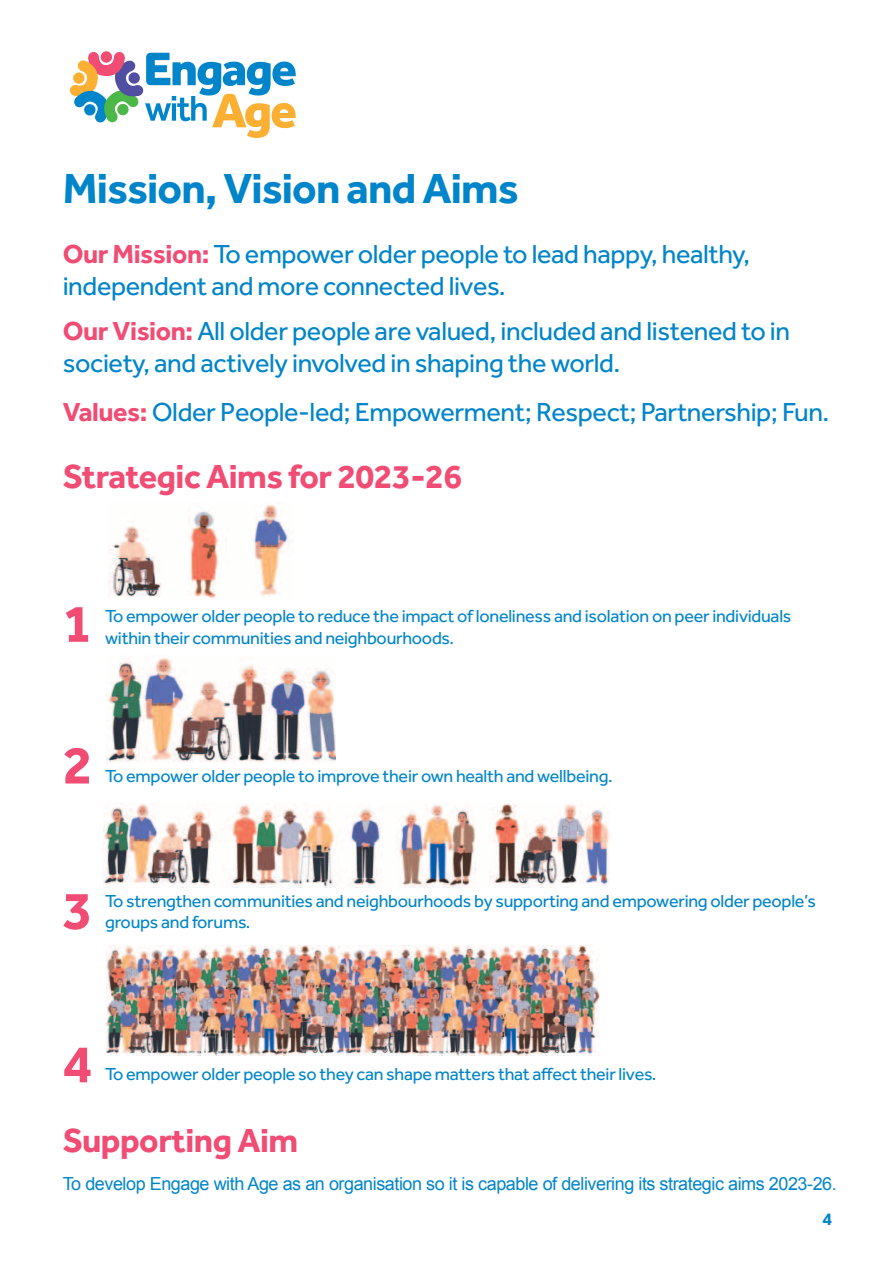
<style>
.page{position:relative;width:893px;height:1263px;background:#fff}
.page>*{position:absolute;margin:0;border:0;box-sizing:border-box;transform-origin:0 0}
.t1{font:700 54.9px "Effra";color:#f04c74}
.t2{font:700 43.5px "Effra";letter-spacing:-.02em;color:#0085ca}
.t3{font:700 34.5px "Effra";letter-spacing:-.015em;color:#f04c74}
.t4{font:27px/32.4px "Effra";letter-spacing:-.015em;color:#0085ca}
.t5{font:18px/21.6px "Effra";letter-spacing:-.015em;color:#0085ca}
.t6{font:18px "Arial";letter-spacing:-.025em;color:#0085ca}
.t7{font:700 18px "Effra";color:#0085ca}
.s1{font-weight:700;color:#f04c74}
</style>
<div class="page">
<svg style="left:101px;top:51px;width:11px;height:12px"></svg>
<svg style="left:70px;top:53px;width:226px;height:85px"></svg>
<img style="left:109px;top:502px;width:184px;height:97px">
<img style="left:103px;top:803px;width:507px;height:84px">
<img style="left:106px;top:945px;width:493px;height:111px">
<img style="left:107px;top:658px;width:228px;height:104px">
<p class="t2" style="left:63px;top:162px;width:458px">Mission, Vision and Aims</p>
<p class="t4" style="left:63px;top:237px;width:689px"><span class="s1">Our Mission:</span> To empower older people to lead happy, healthy, independent and more connected lives.</p>
<p class="t4" style="left:63px;top:314px;width:729px"><span class="s1">Our Vision:</span> All older people are valued, included and listened to in society, and actively involved in shaping the world.</p>
<p class="t4" style="left:63px;top:396px;width:768px"><span class="s1">Values:</span> Older People-led; Empowerment; Respect; Partnership; Fun.</p>
<p class="t3" style="left:63px;top:455px;width:401px">Strategic Aims for 2023-26</p>
<p class="t1" style="left:63px;top:590px;width:31px">1</p>
<p class="t5" style="left:105px;top:605px;width:688px">To empower older people to reduce the impact of loneliness and isolation on peer individuals within their communities and neighbourhoods.</p>
<p class="t1" style="left:63px;top:731px;width:31px">2</p>
<p class="t5" style="left:105px;top:765px;width:509px">To empower older people to improve their own health and wellbeing.</p>
<p class="t1" style="left:63px;top:876px;width:31px">3</p>
<p class="t5" style="left:105px;top:890px;width:712px">To strengthen communities and neighbourhoods by supporting and empowering older people’s groups and forums.</p>
<p class="t1" style="left:63px;top:1030px;width:31px">4</p>
<p class="t5" style="left:105px;top:1063px;width:553px">To empower older people so they can shape matters that affect their lives.</p>
<p class="t3" style="left:63px;top:1119px;width:237px">Supporting Aim</p>
<p class="t6" style="left:63px;top:1173px;width:776px">To develop Engage with Age as an organisation so it is capable of delivering its strategic aims 2023-26.</p>
<p class="t7" style="left:823px;top:1207px;width:11px">4</p>
</div>
